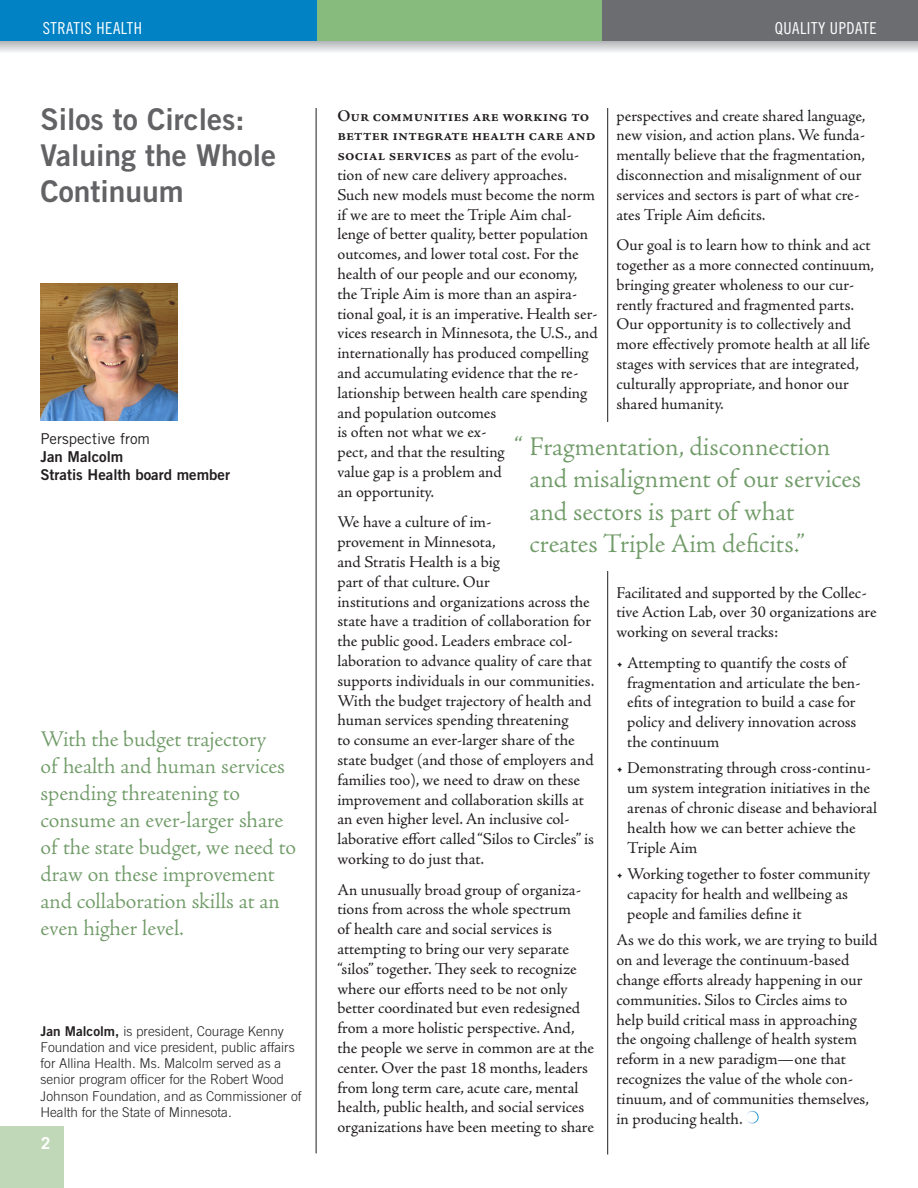
<style>
.page{position:relative;width:918px;height:1188px;background:#fff}
.page>*{position:absolute;margin:0;border:0;box-sizing:border-box;transform-origin:0 0}
.Head_2{font:30px/36px "Trade Gothic LT Std Bd 2";color:#636366}
.PullQuote{font:300 27px/32.4px "Adobe Jenson Pro";color:#709b68}
.PullQuote-2{font:300 22.5px/27px "Adobe Jenson Pro";letter-spacing:-.005em;color:#709b68}
.Body_text{font:16.5px/19.8px "Adobe Jenson Pro";letter-spacing:-.005em;color:#231f20}
.Bullet-Body_text{font:16.5px/19.8px "Adobe Jenson Pro";letter-spacing:-.005em;color:#231f20}
.t1{font:16.5px "Trade Gothic LT Std Cn 18";letter-spacing:.03em;color:#fff}
.t2{font:700 16.5px "Trade Gothic LT Std";color:#fff}
.Biline{font:15px/18px "Trade Gothic LT Std";color:#231f20}
.Biline-2{font:15px "Trade Gothic LT Std Bd 2";color:#231f20}
.t3{font:300 13.5px/16.2px "Trade Gothic LT Std";color:#231f20}
.s1{font-weight:600}
.s2{font-family:"Trade Gothic LT Std Bd 2"}
.s3{font-family:"Trade Gothic LT Std Bd 2";font-weight:400}
</style>
<div class="page">
<img style="left:41px;top:283px;width:136px;height:137px">
<svg style="left:747px;top:1111px;width:12px;height:13px"></svg>
<hr style="left:316px;top:108px;width:1px;height:1045px;background:#231f20">
<hr style="left:607px;top:108px;width:1px;height:1047px;background:#231f20">
<div style="left:515px;top:422px;width:347px;height:148px;background:#fff"></div>
<svg style="left:1px;top:40px;width:917px;height:12px;background:#c7cdcf"></svg>
<div style="left:602px;top:0;width:316px;height:40px;background:#6c6d70"></div>
<div style="left:317px;top:0;width:285px;height:40px;background:#87ba7d"></div>
<div style="left:0;top:0;width:317px;height:40px;background:#0082c5"></div>
<div style="left:0;top:1126px;width:64px;height:62px;background:#c1d8b8"></div>
<p class="t1" style="left:43px;top:10px;width:101px">STRATIS HEALTH</p>
<p class="t1" style="left:775px;top:10px;width:104px">QUALITY UPDATE</p>
<p class="t1" style="left:43px;top:19px;width:101px">STRATIS HEALTH</p>
<p class="t1" style="left:775px;top:19px;width:104px">QUALITY UPDATE</p>
<p class="Head_2" style="left:40px;top:100px;width:237px">Silos to Circles:<br>Valuing the Whole<br>Continuum</p>
<p class="Body_text" style="left:338px;top:106px;width:262px"><span class="s1">Our communities are working to better integrate health care and social services</span> as part of the evolu&shy;tion of new care delivery approaches.<br>Such new models must become the norm if we are to meet the Triple Aim chal&shy;lenge of better quality, better population outcomes, and lower total cost. For the health of our people and our economy, the Triple Aim is more than an aspira&shy;tional goal, it is an imperative. Health ser&shy;vices research in Minnesota, the U.S., and internationally has produced compelling and accumulating evidence that the re&shy;lationship between health care spending and population outcomes<br>is often not what we ex-<br>pect, and that the resulting<br>value gap is a problem and<br>an opportunity.</p>
<p class="Body_text" style="left:338px;top:513px;width:258px">We have a culture of im-<br>provement in Minnesota,<br>and Stratis Health is a big<br>part of that culture. Our<br>institutions and organizations across the state have a tradition of collaboration for the public good. Leaders embrace col&shy;laboration to advance quality of care that supports individuals in our communities.<br>With the budget trajectory of health and human services spending threatening<br>to consume an ever-larger share of the state budget (and those of employers and families too), we need to draw on these improvement and collaboration skills at an even higher level. An inclusive col&shy;laborative effort called “Silos to Circles” is working to do just that.</p>
<p class="Body_text" style="left:338px;top:880px;width:258px">An unusually broad group of organiza&shy;tions from across the whole spectrum<br>of health care and social services is attempting to bring our very separate “silos” together. They seek to recognize where our efforts need to be not only better coordinated but even redesigned from a more holistic perspective. And, the people we serve in common are at the center. Over the past 18 months, leaders from long term care, acute care, mental health, public health, and social services organizations have been meeting to share</p>
<p class="Body_text" style="left:616px;top:106px;width:251px">perspectives and create shared language, new vision, and action plans. We funda&shy;mentally believe that the fragmentation, disconnection and misalignment of our services and sectors is part of what cre&shy;ates Triple Aim deficits.</p>
<p class="Body_text" style="left:616px;top:235px;width:259px">Our goal is to learn how to think and act together as a more connected continuum, bringing greater wholeness to our cur&shy;rently fractured and fragmented parts.<br>Our opportunity is to collectively and more effectively promote health at all life stages with services that are integrated, culturally appropriate, and honor our shared humanity.</p>
<p class="Biline" style="left:40px;top:430px;width:111px">Perspective from<br><span class="s2">Jan Malcolm</span></p>
<p class="Biline-2" style="left:40px;top:466px;width:191px">Stratis Health board member</p>
<p class="PullQuote" style="left:530px;top:431px;width:333px;text-indent:-15px">“ Fragmentation, disconnection and misalignment of our services and sectors is part of what creates Triple Aim deficits.”</p>
<p class="Body_text" style="left:616px;top:583px;width:262px">Facilitated and supported by the Collec&shy;tive Action Lab, over 30 organizations are working on several tracks:</p>
<p class="Bullet-Body_text" style="left:627px;top:653px;width:235px;text-indent:-11px">• Attempting to quantify the costs of fragmentation and articulate the ben&shy;efits of integration to build a case for policy and delivery innovation across the continuum</p>
<p class="Bullet-Body_text" style="left:627px;top:759px;width:251px;text-indent:-11px">• Demonstrating through cross-continu&shy;um system integration initiatives in the arenas of chronic disease and behavioral health how we can better achieve the Triple Aim</p>
<p class="Bullet-Body_text" style="left:627px;top:864px;width:245px;text-indent:-11px">• Working together to foster community capacity for health and wellbeing as people and families define it</p>
<p class="Body_text" style="left:616px;top:931px;width:263px">As we do this work, we are trying to build on and leverage the continuum-based change efforts already happening in our communities. Silos to Circles aims to help build critical mass in approaching the ongoing challenge of health system reform in a new paradigm—one that recognizes the value of the whole con&shy;tinuum, and of communities themselves, in producing health.</p>
<p class="PullQuote-2" style="left:41px;top:726px;width:257px">With the budget trajectory<br>of health and human services spending threatening to consume an ever-larger share of the state budget, we need to draw on these improvement and collaboration skills at an even higher level.</p>
<p class="t3" style="left:40px;top:1023px;width:263px"><span class="s3">Jan Malcolm,</span> is president, Courage Kenny Foundation and vice president, public affairs for Allina Health. Ms. Malcolm served as a senior program officer for the Robert Wood Johnson Foundation, and as Commissioner of Health for the State of Minnesota.</p>
<p class="t2" style="left:41px;top:1133px;width:11px">2</p>
</div>
